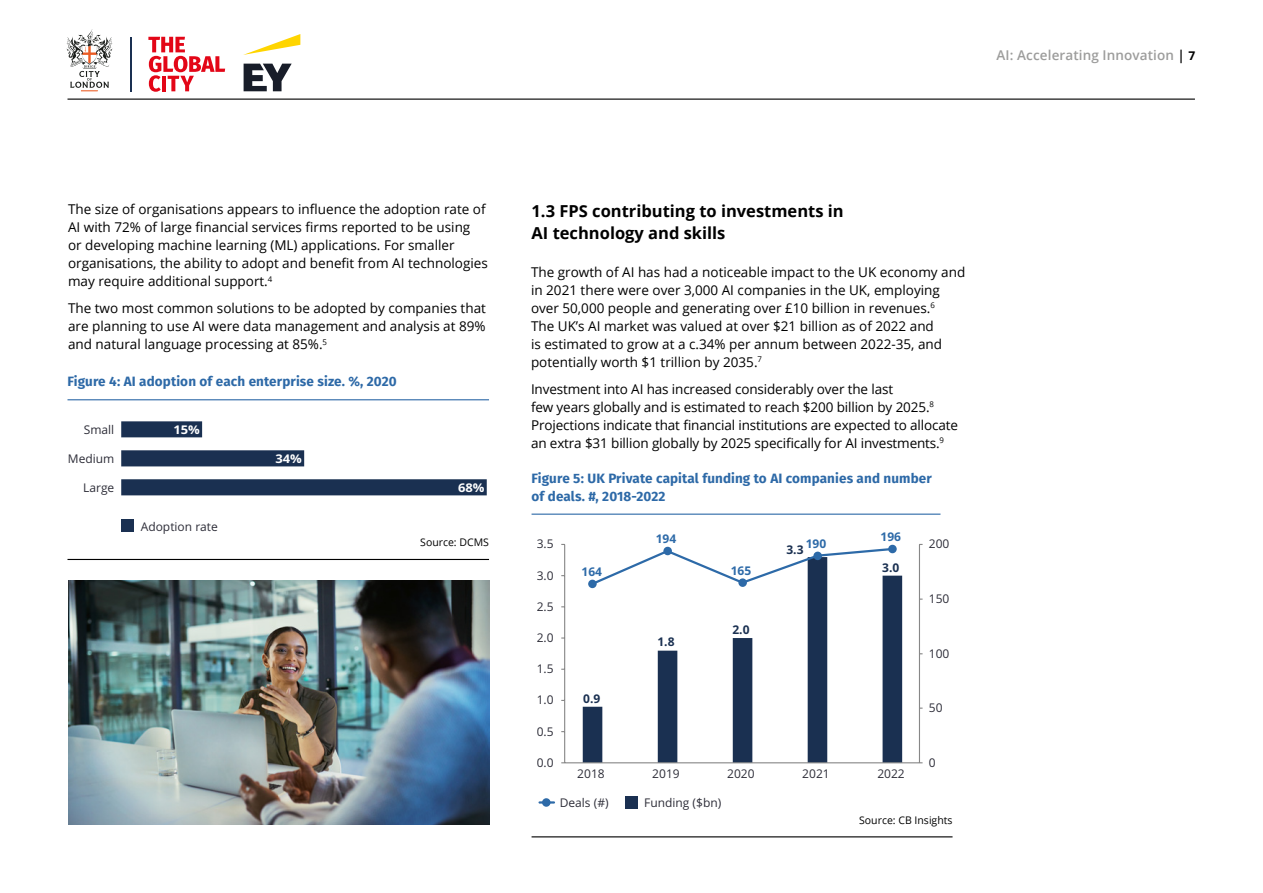
<style>
.page{position:relative;width:1263px;height:893px;background:#fff}
.page>*{position:absolute;margin:0;border:0;box-sizing:border-box;transform-origin:0 0}
.t1{font:700 16.5px/22.5px "Open Sans";color:#000}
.t2{font:13.5px/18px "Open Sans";color:#000}
.t3{font:700 13.5px/18px "Fira Sans";letter-spacing:.01em;color:#2d69a7}
.t4{font:600 13.5px "Open Sans";letter-spacing:.01em;color:#9d9d9c}
.t5{font:12px "Open Sans";color:#2e2e39}
.t6{font:700 12px "Open Sans";color:#1a3051}
.t7{font:700 12px "Open Sans";color:#2d6aa8}
.t8{font:700 12px "Open Sans";color:#fff;scale:1.08 1}
.t9{font:10.5px "Open Sans";color:#000}
.s1{color:#000}
.s2{font-weight:700;font-size:12px;color:#000}
</style>
<div class="page">
<svg style="left:244px;top:64px;width:48px;height:27px"></svg>
<svg style="left:243px;top:34px;width:57px;height:21px"></svg>
<svg style="left:148px;top:37px;width:77px;height:55px"></svg>
<svg style="left:66px;top:29px;width:47px;height:62px"></svg>
<hr style="left:130px;top:37px;width:2px;height:54px;background:#1a3052">
<hr style="left:68px;top:99px;width:1127px;height:1px;background:#000">
<div style="left:121px;top:519px;width:13px;height:13px;background:#1a3051"></div>
<svg style="left:121px;top:421px;width:366px;height:74px"></svg>
<hr style="left:531px;top:514px;width:409px;height:1px;background:#2d69a7">
<hr style="left:531px;top:836px;width:421px;height:1px;background:#000">
<hr style="left:68px;top:399px;width:421px;height:1px;background:#2d69a7">
<hr style="left:68px;top:559px;width:421px;height:1px;background:#000">
<svg style="left:583px;top:575px;width:319px;height:187px"></svg>
<hr style="left:919px;top:545px;width:1px;height:218px;background:#878787">
<hr style="left:564px;top:545px;width:1px;height:218px;background:#878787">
<hr style="left:565px;top:762px;width:354px;height:1px;background:#878787">
<svg style="left:589px;top:547px;width:306px;height:40px"></svg>
<div style="left:588px;top:580px;width:9px;height:8px;background:#2d6aa8;border-radius:50%"></div>
<div style="left:663px;top:547px;width:9px;height:8px;background:#2d6aa8;border-radius:50%"></div>
<div style="left:738px;top:578px;width:9px;height:9px;background:#2d6aa8;border-radius:50%"></div>
<div style="left:813px;top:552px;width:9px;height:8px;background:#2d6aa8;border-radius:50%"></div>
<div style="left:888px;top:545px;width:9px;height:8px;background:#2d6aa8;border-radius:50%"></div>
<div style="left:625px;top:796px;width:12px;height:13px;background:#1a3051"></div>
<div style="left:542px;top:798px;width:8px;height:9px;background:#2d6aa8;border-radius:50%"></div>
<hr style="left:539px;top:801px;width:15px;height:3px;background:#2d6aa8">
<img style="left:68px;top:581px;width:421px;height:244px">
<p class="t4" style="left:996px;top:46px;width:200px">AI: Accelerating Innovation <span class="s1">|</span> <span class="s2">7</span></p>
<p class="t2" style="left:68px;top:200px;width:421px">The size of organisations appears to influence the adoption rate of AI with 72% of large financial services firms reported to be using<br>or developing machine learning (ML) applications. For smaller organisations, the ability to adopt and benefit from AI technologies may require additional support.<sup>4</sup></p>
<p class="t2" style="left:68px;top:299px;width:419px;text-align:justify">The two most common solutions to be adopted by companies that are planning to use AI were data management and analysis at 89% and natural language processing at 85%.<sup>5</sup></p>
<p class="t3" style="left:68px;top:372px;width:331px">Figure 4: AI adoption of each enterprise size. %, 2020</p>
<p class="t5" style="left:84px;top:421px;width:32px">Small</p>
<p class="t5" style="left:68px;top:450px;width:48px">Medium</p>
<p class="t5" style="left:83px;top:479px;width:33px">Large</p>
<p class="t5" style="left:141px;top:518px;width:79px">Adoption rate</p>
<p class="t8" style="left:173px;top:421px;width:26px">15%</p>
<p class="t8" style="left:275px;top:450px;width:26px">34%</p>
<p class="t8" style="left:458px;top:479px;width:26px">68%</p>
<p class="t9" style="left:420px;top:535px;width:70px">Source: DCMS</p>
<p class="t1" style="left:531px;top:199px;width:314px">1.3 FPS contributing to investments in<br>AI technology and skills</p>
<p class="t2" style="left:531px;top:262px;width:436px">The growth of AI has had a noticeable impact to the UK economy and in 2021 there were over 3,000 AI companies in the UK, employing over 50,000 people and generating over £10 billion in revenues.<sup>6<br></sup>The UK’s AI market was valued at over $21 billion as of 2022 and<br>is estimated to grow at a c.34% per annum between 2022-35, and potentially worth $1 trillion by 2035.<sup>7</sup></p>
<p class="t2" style="left:531px;top:379px;width:428px">Investment into AI has increased considerably over the last<br>few years globally and is estimated to reach $200 billion by 2025.<sup>8<br></sup>Projections indicate that financial institutions are expected to allocate an extra $31 billion globally by 2025 specifically for AI investments.<sup>9</sup></p>
<p class="t3" style="left:531px;top:468px;width:402px">Figure 5: UK Private capital funding to AI companies and number of deals. #, 2018-2022</p>
<p class="t5" style="left:537px;top:536px;width:18px">3.5</p>
<p class="t5" style="left:537px;top:567px;width:18px">3.0</p>
<p class="t5" style="left:537px;top:598px;width:18px">2.5</p>
<p class="t5" style="left:537px;top:629px;width:18px">2.0</p>
<p class="t5" style="left:537px;top:661px;width:18px">1.5</p>
<p class="t5" style="left:537px;top:692px;width:18px">1.0</p>
<p class="t5" style="left:537px;top:723px;width:18px">0.5</p>
<p class="t5" style="left:537px;top:754px;width:18px">0.0</p>
<p class="t7" style="left:581px;top:563px;width:22px">164</p>
<p class="t6" style="left:583px;top:690px;width:19px">0.9</p>
<p class="t7" style="left:656px;top:530px;width:22px">194</p>
<p class="t6" style="left:657px;top:634px;width:19px">1.8</p>
<p class="t7" style="left:731px;top:562px;width:22px">165</p>
<p class="t6" style="left:732px;top:621px;width:19px">2.0</p>
<p class="t7" style="left:806px;top:535px;width:22px">190</p>
<p class="t6" style="left:786px;top:541px;width:19px">3.3</p>
<p class="t7" style="left:880px;top:528px;width:22px">196</p>
<p class="t6" style="left:882px;top:559px;width:19px">3.0</p>
<p class="t5" style="left:929px;top:536px;width:22px">200</p>
<p class="t5" style="left:929px;top:590px;width:22px">150</p>
<p class="t5" style="left:929px;top:645px;width:22px">100</p>
<p class="t5" style="left:929px;top:700px;width:15px">50</p>
<p class="t5" style="left:929px;top:754px;width:8px">0</p>
<p class="t5" style="left:577px;top:766px;width:29px">2018</p>
<p class="t5" style="left:652px;top:766px;width:29px">2019</p>
<p class="t5" style="left:727px;top:766px;width:29px">2020</p>
<p class="t5" style="left:802px;top:766px;width:29px">2021</p>
<p class="t5" style="left:877px;top:766px;width:29px">2022</p>
<p class="t5" style="left:560px;top:794px;width:50px">Deals (#)</p>
<p class="t5" style="left:644px;top:794px;width:79px">Funding ($bn)</p>
<p class="t9" style="left:859px;top:812px;width:95px">Source: CB Insights</p>
</div>
